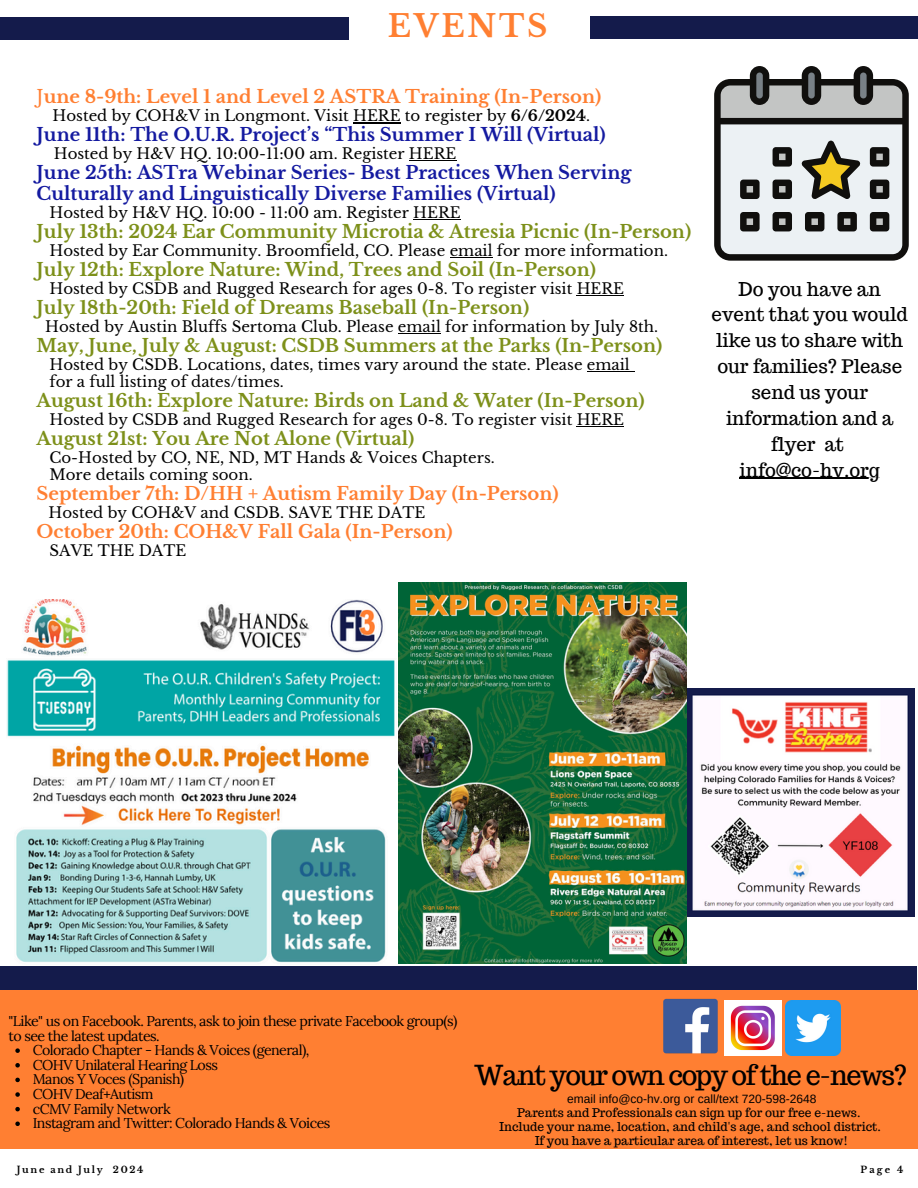
<style>
.page{position:relative;width:918px;height:1188px;background:#fff}
.page>*{position:absolute;margin:0;border:0;box-sizing:border-box;transform-origin:0 0}
.t1{font:700 30.6px "Libre Baskerville";letter-spacing:.09em;color:#ff7f32}
.t2{font:27px "Trocchi";letter-spacing:-.05em;color:#000}
.t3{font:18.75px/25.8px "Trocchi";color:#000;text-align:center}
.t4{font:700 18px "Libre Baskerville";color:#7d901a}
.t5{font:700 18px/21px "Libre Baskerville";color:#141aa0}
.t6{font:700 18px "Libre Baskerville";color:#ff7f32}
.t7{font:15px/17px "Libre Baskerville";color:#000}
.t8{font:14.25px/14.7px "Lora";letter-spacing:-.04em;color:#000}
.t9{font:12px/14px "Trocchi";color:#000;text-align:center}
.t10{font:12px "Arimo";color:#000}
.t11{font:700 9.3px "Libre Baskerville";letter-spacing:.18em;color:#000}
.s1{font-weight:400}
.s2{font-weight:700}
</style>
<div class="page">
<div style="left:0;top:17px;width:349px;height:23px;background:#141b4b"></div>
<div style="left:0;top:991px;width:918px;height:158px;background:#ff7f32"></div>
<img style="left:725px;top:1000px;width:57px;height:55px">
<img style="left:786px;top:1000px;width:55px;height:55px">
<img style="left:663px;top:998px;width:62px;height:58px">
<div style="left:590px;top:16px;width:328px;height:23px;background:#141b4b"></div>
<hr style="left:353px;top:122px;width:48px;height:1px;background:#000">
<hr style="left:409px;top:160px;width:47px;height:1px;background:#000">
<hr style="left:413px;top:219px;width:48px;height:1px;background:#000">
<hr style="left:450px;top:257px;width:43px;height:1px;background:#000">
<hr style="left:577px;top:295px;width:47px;height:1px;background:#000">
<hr style="left:398px;top:333px;width:43px;height:1px;background:#000">
<hr style="left:587px;top:371px;width:43px;height:1px;background:#000">
<hr style="left:577px;top:426px;width:47px;height:1px;background:#000">
<svg style="left:714px;top:66px;width:195px;height:195px;background:#a3a5a3"></svg>
<img style="left:687px;top:688px;width:228px;height:229px">
<img style="left:7px;top:600px;width:388px;height:363px">
<div style="left:0;top:966px;width:917px;height:24px;background:#141b4b"></div>
<svg style="left:15px;top:1048px;width:5px;height:5px"></svg>
<svg style="left:15px;top:1063px;width:5px;height:5px"></svg>
<svg style="left:15px;top:1078px;width:5px;height:4px"></svg>
<svg style="left:15px;top:1092px;width:5px;height:5px"></svg>
<svg style="left:15px;top:1107px;width:5px;height:4px"></svg>
<svg style="left:15px;top:1122px;width:5px;height:4px"></svg>
<hr style="left:740px;top:478px;width:140px;height:1px;background:#000">
<img style="left:399px;top:582px;width:288px;height:382px">
<h1 class="t1" style="left:388px;top:7px;width:161px">EVENTS</h1>
<p class="t6" style="left:37px;top:86px;width:566px"><span class="s1">J</span>une 8-9th: Level 1 and Level 2 ASTRA Training (In-Person)</p>
<p class="t7" style="left:53px;top:108px;width:539px">Hosted by COH&amp;V in Longmont. Visit HERE to register by <span class="s2">6/6/2024</span>.</p>
<p class="t5" style="left:37px;top:125px;width:571px">June 11th: The O.U.R. Project’s “This Summer I Will (Virtual)</p>
<p class="t7" style="left:54px;top:146px;width:404px">Hosted by H&amp;V HQ. 10:00-11:00 am. Register HERE</p>
<p class="t5" style="left:37px;top:163px;width:596px">June 25th: ASTra Webinar Series- Best Practices When Serving<br>Culturally and Linguistically Diverse Families (Virtual)</p>
<p class="t7" style="left:50px;top:205px;width:413px">Hosted by H&amp;V HQ. 10:00 - 11:00 am. Register HERE</p>
<p class="t4" style="left:37px;top:221px;width:656px">July 13th: 2024 Ear Community Microtia &amp; Atresia Picnic (In-Person)</p>
<p class="t7" style="left:50px;top:243px;width:620px">Hosted by Ear Community. Broomfield, CO. Please email for more information.</p>
<p class="t4" style="left:37px;top:259px;width:561px">July 12th: Explore Nature: Wind, Trees and Soil (In-Person)</p>
<p class="t7" style="left:50px;top:281px;width:576px">Hosted by CSDB and Rugged Research for ages 0-8. To register visit HERE</p>
<p class="t4" style="left:37px;top:297px;width:494px">July 18th-20th: Field of Dreams Baseball (In-Person)</p>
<p class="t7" style="left:45px;top:319px;width:614px">Hosted by Austin Bluffs Sertoma Club. Please email for information by July 8th.</p>
<p class="t4" style="left:37px;top:335px;width:627px">May, June, July &amp; August: CSDB Summers at the Parks (In-Person)</p>
<p class="t7" style="left:50px;top:357px;width:582px">Hosted by CSDB. Locations, dates, times vary around the state. Please email for a full listing of dates/times.</p>
<p class="t4" style="left:37px;top:390px;width:610px">August 16th: Explore Nature: Birds on Land &amp; Water (In-Person)</p>
<p class="t7" style="left:50px;top:412px;width:576px">Hosted by CSDB and Rugged Research for ages 0-8. To register visit HERE</p>
<p class="t4" style="left:37px;top:428px;width:379px">August 21st: You Are Not Alone (Virtual)</p>
<p class="t7" style="left:50px;top:450px;width:447px">Co-Hosted by CO, NE, ND, MT Hands &amp; Voices Chapters.<br>More details coming soon.</p>
<p class="t6" style="left:37px;top:483px;width:524px">September 7th: D/HH + Autism Family Day (In-Person)</p>
<p class="t7" style="left:49px;top:505px;width:378px">Hosted by COH&amp;V and CSDB. SAVE THE DATE</p>
<p class="t6" style="left:37px;top:521px;width:418px">October 20th: COH&amp;V Fall Gala (In-Person)</p>
<p class="t7" style="left:50px;top:543px;width:138px">SAVE THE DATE</p>
<p class="t3" style="left:712px;top:276px;width:198px">Do you have an event that you would like us to share with our families? Please send us your information and a flyer at</p>
<p class="t3" style="left:740px;top:457px;width:142px">info@co-hv.org</p>
<h3 class="t8" style="left:9px;top:1013px;width:450px">"Like" us on Facebook. Parents, ask to join these private Facebook group(s) to see the latest updates.</h3>
<p class="t8" style="left:33px;top:1043px;width:278px">Colorado Chapter - Hands &amp; Voices (general),</p>
<p class="t8" style="left:33px;top:1057px;width:187px">COHV Unilateral Hearing Loss</p>
<p class="t8" style="left:33px;top:1072px;width:153px">Manos Y Voces (Spanish)</p>
<p class="t8" style="left:33px;top:1086px;width:122px">COHV Deaf+Autism</p>
<p class="t8" style="left:33px;top:1101px;width:139px">cCMV Family Network</p>
<p class="t8" style="left:33px;top:1116px;width:299px">Instagram and Twitter: Colorado Hands &amp; Voices</p>
<p class="t9" style="left:500px;top:1106px;width:383px">Parents and Professionals can sign up for our free e-news.<br>Include your name, location, and child's age, and school district.<br>If you have a particular area of interest, let us know!</p>
<p class="t2" style="left:474px;top:1058px;width:434px">Want your own copy of the e-news?</p>
<h4 class="t10" style="left:567px;top:1092px;width:251px">email info@co-hv.org or call/text 720-598-2648</h4>
<p class="t11" style="left:17px;top:1164px;width:128px">June and July 2024</p>
<h4 class="t11" style="left:860px;top:1164px;width:45px">Page 4</h4>
</div>
